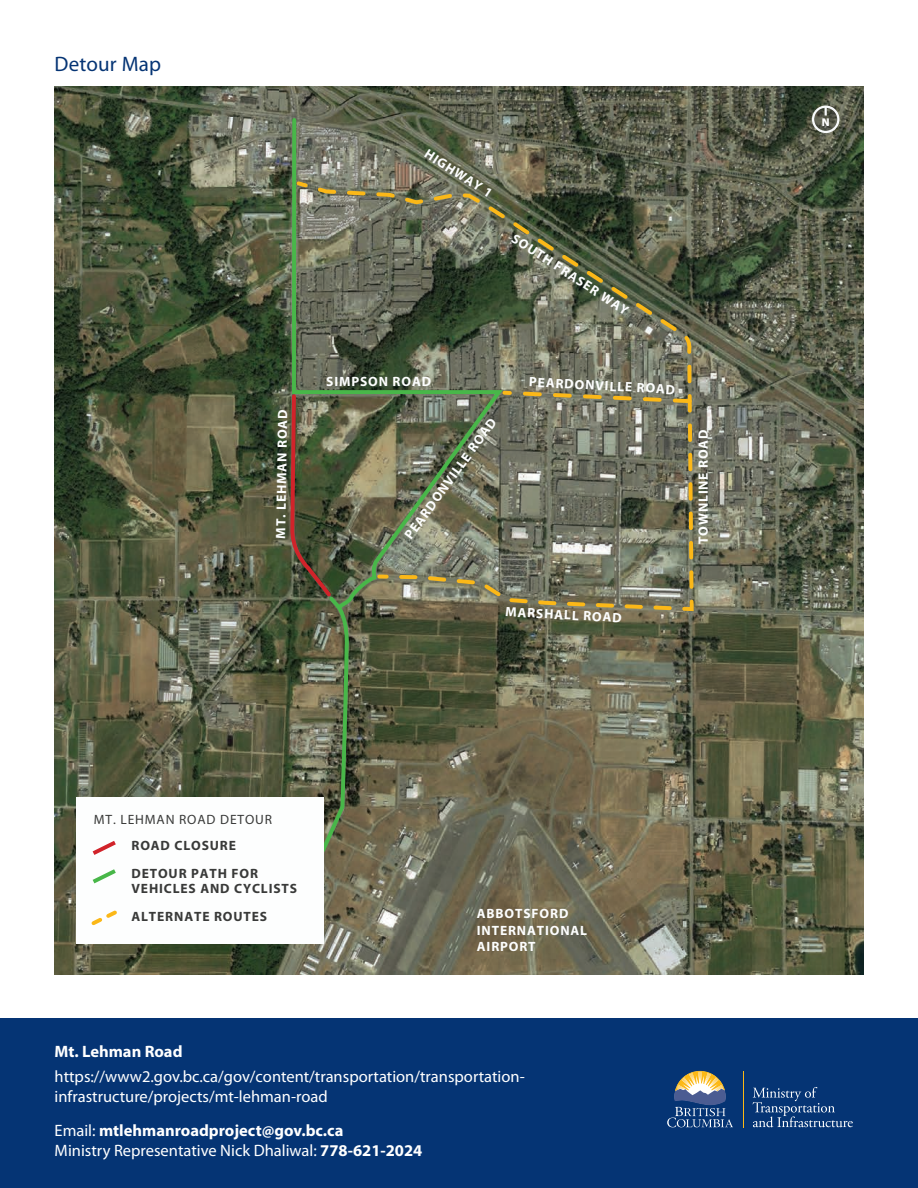
<style>
.page{position:relative;width:918px;height:1188px;background:#fff}
.page>*{position:absolute;margin:0;border:0;box-sizing:border-box;transform-origin:0 0}
.t1{font:21px "Myriad Pro";letter-spacing:.01em;color:#053474}
.t2{font:16.5px/20.2px "Myriad Pro";color:#fff}
.t3{font:700 16.5px "Myriad Pro";color:#fff}
.t4{font:700 13.5px/16.5px "Myriad Pro";letter-spacing:.065em;color:#fdfefe}
.t5{font:700 13.5px/28px "Myriad Pro";letter-spacing:.065em;color:#393a39}
.t6{font:13.5px "Myriad Pro";letter-spacing:.065em;color:#393a39}
.t7{font:900 11.25px "Myriad Pro";color:#fff}
.s1{font-weight:700}
</style>
<div class="page">
<div style="left:0;top:1018px;width:918px;height:170px;background:#053474"></div>
<svg style="left:753px;top:1087px;width:100px;height:40px"></svg>
<svg style="left:667px;top:1071px;width:66px;height:56px"></svg>
<hr style="left:743px;top:1071px;width:1px;height:56px;background:#fcb814">
<img style="left:55px;top:87px;width:809px;height:888px">
<svg style="left:290px;top:116px;width:217px;height:739px;background:#64664f"></svg>
<div style="left:76px;top:797px;width:248px;height:147px;background:#fdfefe"></div>
<svg style="left:91px;top:910px;width:26px;height:16px"></svg>
<svg style="left:92px;top:841px;width:24px;height:14px"></svg>
<svg style="left:92px;top:869px;width:24px;height:15px"></svg>
<svg style="left:294px;top:178px;width:17px;height:12px"></svg>
<svg style="left:315px;top:185px;width:381px;height:413px;background:#696d58"></svg>
<svg style="left:680px;top:598px;width:16px;height:15px"></svg>
<svg style="left:379px;top:573px;width:295px;height:39px;background:#827c60"></svg>
<svg style="left:500px;top:389px;width:194px;height:16px;background:#8a825c"></svg>
<svg style="left:288px;top:392px;width:56px;height:583px"></svg>
<svg style="left:813px;top:107px;width:25px;height:25px"></svg>
<div style="left:812px;top:106px;width:28px;height:27px;border:2px solid #f8fafb;border-radius:50%"></div>
<svg style="left:825px;top:107px;width:2px;height:9px"></svg>
<p class="t1" style="left:55px;top:53px;width:108px">Detour Map</p>
<p class="t4" style="left:273px;top:538px;width:130px;rotate:-89deg">MT. LEHMAN ROAD</p>
<p class="t4" style="left:430px;top:145px;width:79px;rotate:33deg">HIGHWAY 1</p>
<p class="t4" style="left:517px;top:230px;width:138px;rotate:33deg">SOUTH FRASER WAY</p>
<p class="t4" style="left:326px;top:374px;width:106px">SIMPSON ROAD</p>
<p class="t4" style="left:530px;top:374px;width:148px;rotate:3deg">PEARDONVILLE ROAD</p>
<p class="t4" style="left:401px;top:533px;width:148px;rotate:-54deg">PEARDONVILLE ROAD</p>
<p class="t4" style="left:695px;top:544px;width:116px;rotate:-90deg">TOWNLINE ROAD</p>
<p class="t4" style="left:506px;top:603px;width:118px;rotate:3deg">MARSHALL ROAD</p>
<p class="t6" style="left:94px;top:812px;width:180px">MT. LEHMAN ROAD DETOUR</p>
<p class="t5" style="left:131px;top:831px;width:128px">ROAD CLOSURE<br>DETOUR PATH FOR</p>
<p class="t5" style="left:131px;top:874px;width:167px">VEHICLES AND CYCLISTS<br>ALTERNATE ROUTES</p>
<p class="t4" style="left:477px;top:906px;width:112px">ABBOTSFORD<br>INTERNATIONAL<br>AIRPORT</p>
<p class="t3" style="left:55px;top:1042px;width:129px">Mt. Lehman Road</p>
<p class="t2" style="left:55px;top:1067px;width:472px">https://www2.gov.bc.ca/gov/content/transportation/transportation&shy;infrastructure/projects/mt-lehman-road</p>
<p class="t2" style="left:55px;top:1121px;width:369px">Email: <span class="s1">mtlehmanroadproject@gov.bc.ca<br></span>Ministry Representative Nick Dhaliwal: <span class="s1">778-621-2024</span></p>
<p class="t7" style="left:822px;top:116px;width:10px">N</p>
</div>
